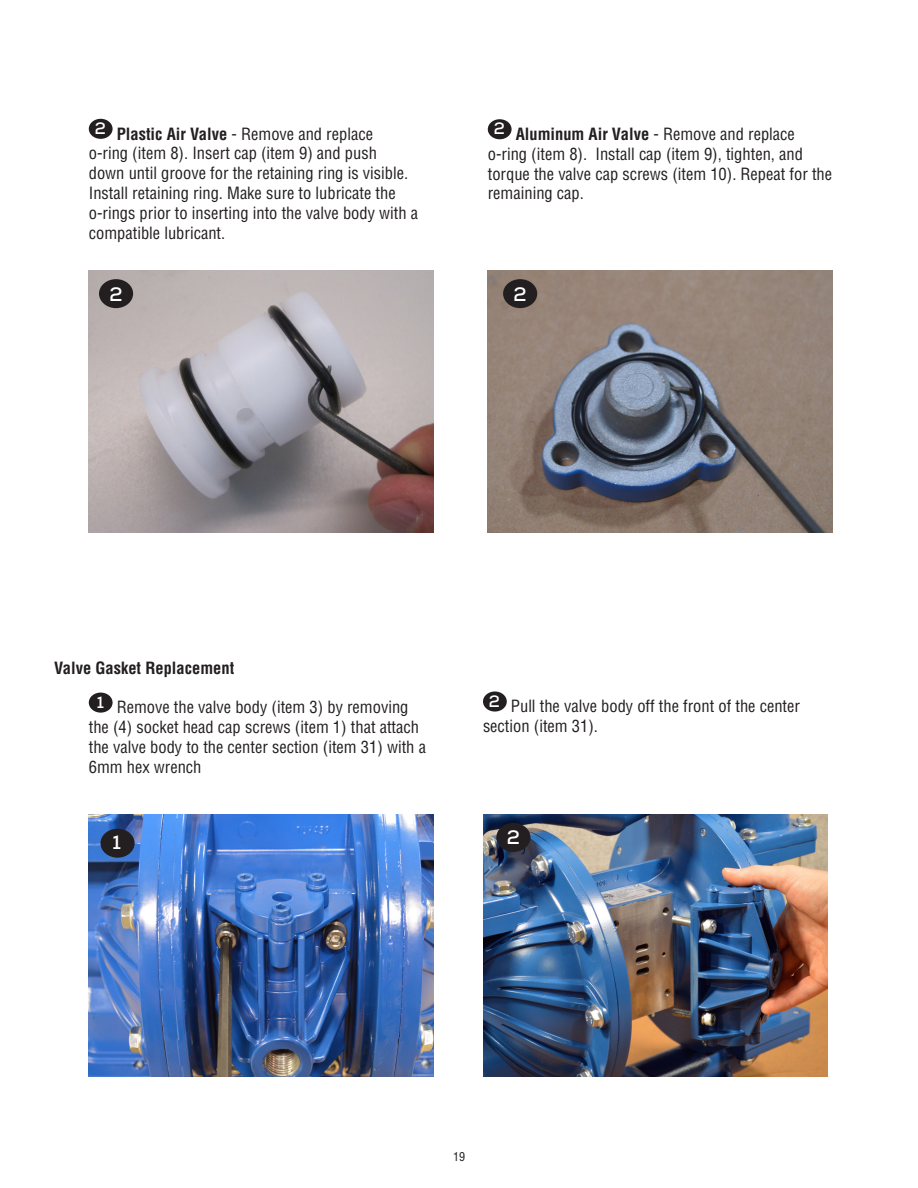
<style>
.page{position:relative;width:918px;height:1188px;background:#fff}
.page>*{position:absolute;margin:0;border:0;box-sizing:border-box;transform-origin:0 0}
.Quotes{font:700 19.5px "Nexa";color:#fff}
.t1{font:condensed 16.5px/19.8px "Helvetica";color:#231f20}
.t2{font:700 condensed 16.5px "Helvetica";color:#231f20}
.Quotes-2{font:700 16.5px "Nexa";color:#fff}
.t3{font:condensed 12px "Helvetica";color:#231f20}
.s1{font-weight:700}
</style>
<div class="page">
<img style="left:89px;top:270px;width:344px;height:263px">
<img style="left:488px;top:271px;width:344px;height:262px">
<div style="left:89px;top:119px;width:24px;height:20px;background:#231f20;border-radius:50%"></div>
<div style="left:488px;top:119px;width:24px;height:20px;background:#231f20;border-radius:50%"></div>
<div style="left:503px;top:279px;width:34px;height:29px;background:#231f20;border-radius:50%"></div>
<div style="left:99px;top:279px;width:34px;height:29px;background:#231f20;border-radius:50%"></div>
<div style="left:89px;top:693px;width:24px;height:20px;background:#231f20;border-radius:50%"></div>
<img style="left:89px;top:814px;width:344px;height:263px">
<img style="left:483px;top:814px;width:344px;height:263px">
<div style="left:483px;top:691px;width:24px;height:21px;background:#231f20;border-radius:50%"></div>
<div style="left:496px;top:823px;width:34px;height:29px;background:#231f20;border-radius:50%"></div>
<div style="left:100px;top:829px;width:35px;height:29px;background:#231f20;border-radius:50%"></div>
<p class="Quotes-2" style="left:95px;top:118px;width:13px">2</p>
<p class="t1" style="left:89px;top:123px;width:331px;text-indent:28px"><span class="s1">Plastic Air Valve</span> - Remove and replace<br>o-ring (item 8). Insert cap (item 9) and push<br>down until groove for the retaining ring is visible.<br>Install retaining ring. Make sure to lubricate the o-rings prior to inserting into the valve body with a compatible lubricant.</p>
<p class="Quotes-2" style="left:494px;top:118px;width:13px">2</p>
<p class="t1" style="left:488px;top:124px;width:346px;text-indent:28px"><span class="s1">Aluminum Air Valve</span> - Remove and replace o-ring (item 8). Install cap (item 9), tighten, and torque the valve cap screws (item 10). Repeat for the remaining cap.</p>
<p class="Quotes" style="left:109px;top:281px;width:15px">2</p>
<p class="Quotes" style="left:514px;top:281px;width:15px">2</p>
<p class="t2" style="left:54px;top:658px;width:182px">Valve Gasket Replacement</p>
<p class="Quotes-2" style="left:97px;top:691px;width:9px">1</p>
<p class="t1" style="left:89px;top:697px;width:339px;text-indent:28px">Remove the valve body (item 3) by removing the (4) socket head cap screws (item 1) that attach the valve body to the center section (item 31) with a 6mm hex wrench</p>
<p class="Quotes-2" style="left:489px;top:690px;width:13px">2</p>
<p class="t1" style="left:483px;top:696px;width:319px;text-indent:28px">Pull the valve body off the front of the center section (item 31).</p>
<p class="Quotes" style="left:112px;top:830px;width:10px">1</p>
<p class="Quotes" style="left:507px;top:825px;width:15px">2</p>
<p class="t3" style="left:453px;top:1149px;width:13px">19</p>
</div>
